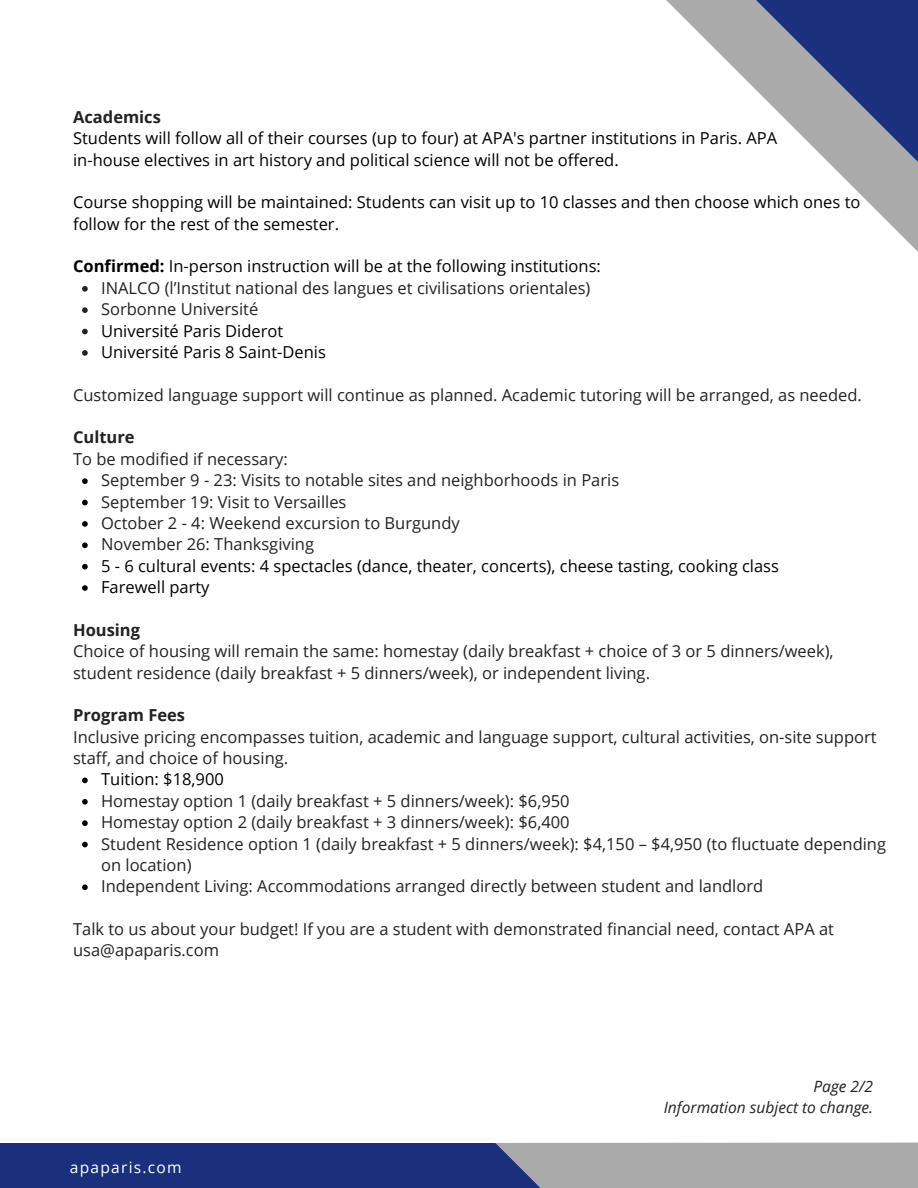
<style>
.page{position:relative;width:918px;height:1188px;background:#fff}
.page>*{position:absolute;margin:0;border:0;box-sizing:border-box;transform-origin:0 0}
.t1{font:16.5px/21.3px "Open Sans";color:#222}
.t2{font:16.5px/21.3px "Open Sans";color:#000}
.t3{font:700 16.5px "Open Sans";color:#222}
.t4{font:italic 15.6px/21.3px "Open Sans";color:#222;text-align:right}
.t5{font:15.6px "Open Sans";letter-spacing:.08em;color:#fff}
.s1{font-weight:700}
</style>
<div class="page">
<div style="left:0;top:1143px;width:745px;height:45px;background:#1a307c"></div>
<svg style="left:495px;top:1142px;width:423px;height:46px;background:#a4a5a9"></svg>
<svg style="left:82px;top:286px;width:6px;height:6px"></svg>
<svg style="left:82px;top:307px;width:6px;height:6px"></svg>
<svg style="left:82px;top:329px;width:6px;height:5px"></svg>
<svg style="left:82px;top:350px;width:6px;height:6px"></svg>
<svg style="left:82px;top:478px;width:6px;height:6px"></svg>
<svg style="left:82px;top:500px;width:6px;height:5px"></svg>
<svg style="left:82px;top:521px;width:6px;height:6px"></svg>
<svg style="left:82px;top:542px;width:6px;height:6px"></svg>
<svg style="left:82px;top:564px;width:6px;height:5px"></svg>
<svg style="left:82px;top:585px;width:6px;height:6px"></svg>
<svg style="left:82px;top:778px;width:6px;height:5px"></svg>
<svg style="left:82px;top:799px;width:6px;height:6px"></svg>
<svg style="left:82px;top:820px;width:6px;height:6px"></svg>
<svg style="left:82px;top:842px;width:6px;height:5px"></svg>
<svg style="left:82px;top:884px;width:6px;height:6px"></svg>
<svg style="left:673px;top:0;width:245px;height:247px"></svg>
<p class="t3" style="left:73px;top:105px;width:89px">Academics</p>
<p class="t2" style="left:73px;top:127px;width:706px">Students will follow all of their courses (up to four) at APA's partner institutions in Paris. APA in-house electives in art history and political science will not be offered.</p>
<p class="t2" style="left:73px;top:191px;width:789px">Course shopping will be maintained: Students can visit up to 10 classes and then choose which ones to follow for the rest of the semester.</p>
<p class="t2" style="left:73px;top:255px;width:529px"><span class="s1">Confirmed:</span> In-person instruction will be at the following institutions:</p>
<p class="t1" style="left:101px;top:277px;width:491px">INALCO (l’Institut national des langues et civilisations orientales)<br>Sorbonne Université</p>
<p class="t2" style="left:101px;top:320px;width:226px">Université Paris Diderot<br>Université Paris 8 Saint-Denis</p>
<p class="t1" style="left:73px;top:384px;width:790px">Customized language support will continue as planned. Academic tutoring will be arranged, as needed.</p>
<p class="t3" style="left:73px;top:426px;width:63px">Culture</p>
<p class="t1" style="left:73px;top:448px;width:216px">To be modified if necessary:</p>
<p class="t1" style="left:101px;top:469px;width:520px">September 9 - 23: Visits to notable sites and neighborhoods in Paris September 19: Visit to Versailles<br>October 2 - 4: Weekend excursion to Burgundy<br>November 26: Thanksgiving</p>
<p class="t2" style="left:101px;top:555px;width:679px">5 - 6 cultural events: 4 spectacles (dance, theater, concerts), cheese tasting, cooking class<br>Farewell party</p>
<p class="t3" style="left:73px;top:618px;width:69px">Housing</p>
<p class="t1" style="left:73px;top:640px;width:762px">Choice of housing will remain the same: homestay (daily breakfast + choice of 3 or 5 dinners/week), student residence (daily breakfast + 5 dinners/week), or independent living.</p>
<p class="t3" style="left:73px;top:704px;width:114px">Program Fees</p>
<p class="t1" style="left:73px;top:726px;width:805px">Inclusive pricing encompasses tuition, academic and language support, cultural activities, on-site support staff, and choice of housing.</p>
<p class="t2" style="left:101px;top:768px;width:124px">Tuition: $18,900</p>
<p class="t1" style="left:101px;top:790px;width:786px">Homestay option 1 (daily breakfast + 5 dinners/week): $6,950<br>Homestay option 2 (daily breakfast + 3 dinners/week): $6,400<br>Student Residence option 1 (daily breakfast + 5 dinners/week): $4,150 – $4,950 (to fluctuate depending on location)<br>Independent Living: Accommodations arranged directly between student and landlord</p>
<p class="t1" style="left:73px;top:918px;width:762px">Talk to us about your budget! If you are a student with demonstrated financial need, contact APA at usa@apaparis.com</p>
<p class="t5" style="left:70px;top:1156px;width:113px">apaparis.com</p>
<p class="t4" style="left:664px;top:1075px;width:211px">Page 2/2<br>Information subject to change.</p>
</div>
